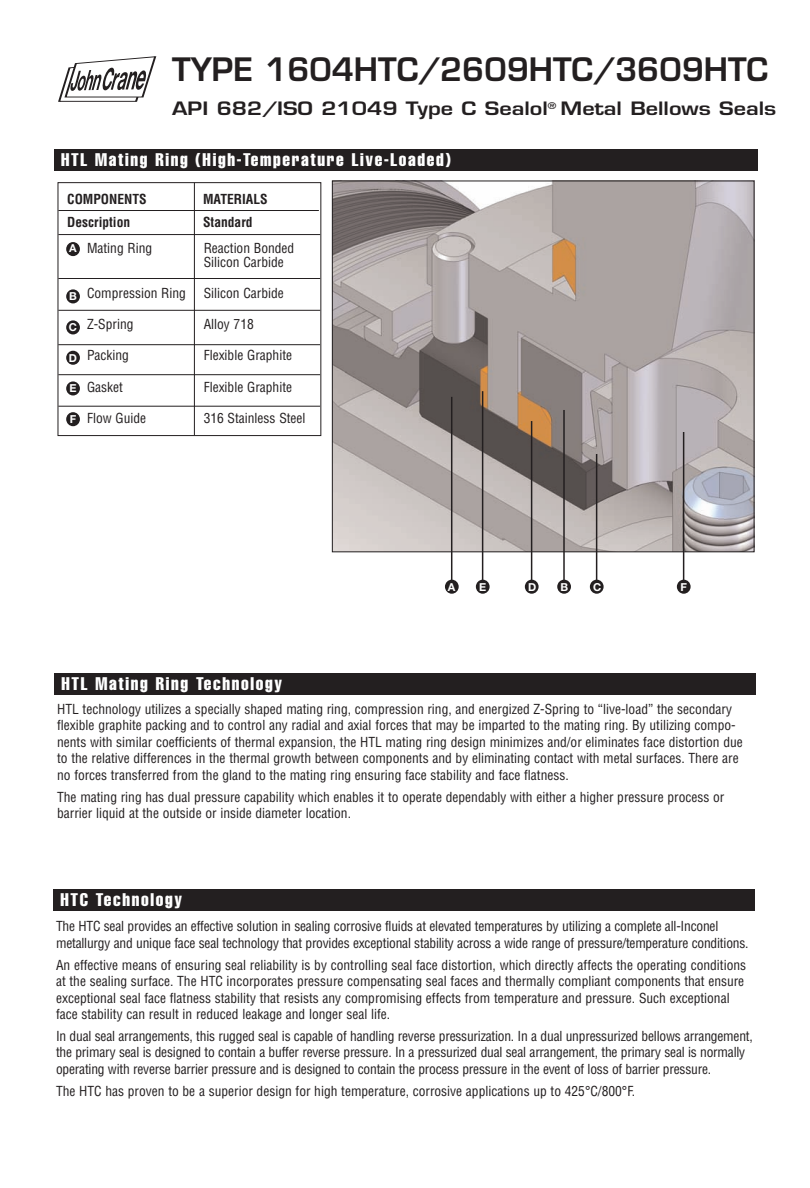
<style>
.page{position:relative;width:810px;height:1188px;background:#fff}
.page>*{position:absolute;margin:0;border:0;box-sizing:border-box;transform-origin:0 0}
.t1{font:600 31.5px "Eurostile";color:#231f20}
.t2{font:extra-condensed 18px "Helvetica";letter-spacing:.095em;color:#fff}
.t3{font:600 18px "Eurostile";color:#231f20;scale:1.2 1}
.t4{font:condensed 13.5px/16.5px "Helvetica";color:#231f20}
.t5{font:700 condensed 13.5px "Helvetica";color:#231f20}
.t6{font:700 10.95px "Helvetica Neue";color:#fff}
</style>
<div class="page">
<svg style="left:58px;top:56px;width:98px;height:46px"></svg>
<div style="left:54px;top:149px;width:704px;height:22px;background:#231f20"></div>
<div style="left:54px;top:889px;width:701px;height:22px;background:#231f20"></div>
<img style="left:334px;top:183px;width:418px;height:367px">
<div style="left:332px;top:181px;width:422px;height:371px;border:1px solid #231f20"></div>
<div style="left:58px;top:182px;width:263px;height:254px;border:1px solid #231f20"></div>
<hr style="left:58px;top:210px;width:261px;height:1px;background:#231f20">
<hr style="left:58px;top:234px;width:262px;height:1px;background:#231f20">
<hr style="left:58px;top:278px;width:262px;height:1px;background:#231f20">
<hr style="left:194px;top:183px;width:1px;height:252px;background:#231f20">
<hr style="left:58px;top:310px;width:262px;height:1px;background:#231f20">
<hr style="left:58px;top:344px;width:262px;height:1px;background:#231f20">
<hr style="left:58px;top:374px;width:262px;height:1px;background:#231f20">
<hr style="left:58px;top:406px;width:262px;height:1px;background:#231f20">
<div style="left:55px;top:673px;width:701px;height:22px;background:#231f20"></div>
<hr style="left:451px;top:397px;width:1px;height:184px;background:#231f20">
<div style="left:445px;top:580px;width:14px;height:14px;background:#231f20;border-radius:50%"></div>
<hr style="left:482px;top:391px;width:1px;height:190px;background:#231f20">
<div style="left:476px;top:580px;width:14px;height:14px;background:#231f20;border-radius:50%"></div>
<hr style="left:531px;top:421px;width:1px;height:160px;background:#231f20">
<div style="left:525px;top:580px;width:14px;height:14px;background:#231f20;border-radius:50%"></div>
<hr style="left:563px;top:410px;width:2px;height:171px;background:#231f20">
<div style="left:557px;top:580px;width:14px;height:14px;background:#231f20;border-radius:50%"></div>
<hr style="left:596px;top:454px;width:1px;height:127px;background:#231f20">
<div style="left:590px;top:580px;width:14px;height:14px;background:#231f20;border-radius:50%"></div>
<hr style="left:683px;top:432px;width:1px;height:149px;background:#231f20">
<div style="left:677px;top:580px;width:14px;height:14px;background:#231f20;border-radius:50%"></div>
<div style="left:66px;top:242px;width:14px;height:14px;background:#231f20;border-radius:50%"></div>
<div style="left:66px;top:289px;width:14px;height:14px;background:#231f20;border-radius:50%"></div>
<div style="left:66px;top:320px;width:14px;height:14px;background:#231f20;border-radius:50%"></div>
<div style="left:66px;top:351px;width:14px;height:14px;background:#231f20;border-radius:50%"></div>
<div style="left:66px;top:381px;width:14px;height:15px;background:#231f20;border-radius:50%"></div>
<div style="left:66px;top:412px;width:14px;height:14px;background:#231f20;border-radius:50%"></div>
<h1 class="t1" style="left:172px;top:57px;width:598px">TYPE 1604HTC/2609HTC/3609HTC</h1>
<h2 class="t3" style="left:172px;top:102px;width:505px">API 682/ISO 21049 Type C Sealol<sup>®</sup> Metal Bellows Seals</h2>
<h2 class="t2" style="left:61px;top:153px;width:391px">HTL Mating Ring (High-Temperature Live-Loaded)</h2>
<p class="t5" style="left:67px;top:192px;width:81px">COMPONENTS</p>
<p class="t5" style="left:203px;top:192px;width:66px">MATERIALS</p>
<p class="t5" style="left:67px;top:214px;width:64px">Description</p>
<p class="t5" style="left:203px;top:214px;width:51px">Standard</p>
<p class="t4" style="left:87px;top:240px;width:67px">Mating Ring</p>
<p class="t4" style="left:204px;top:242px;width:92px;line-height:13.5px">Reaction Bonded<br>Silicon Carbide</p>
<p class="t4" style="left:87px;top:285px;width:100px">Compression Ring</p>
<p class="t4" style="left:204px;top:285px;width:82px">Silicon Carbide</p>
<p class="t4" style="left:87px;top:316px;width:48px">Z-Spring</p>
<p class="t4" style="left:204px;top:316px;width:52px">Alloy 718</p>
<p class="t4" style="left:87px;top:348px;width:43px">Packing</p>
<p class="t4" style="left:204px;top:348px;width:90px">Flexible Graphite</p>
<p class="t4" style="left:87px;top:379px;width:37px">Gasket</p>
<p class="t4" style="left:204px;top:379px;width:90px">Flexible Graphite</p>
<p class="t4" style="left:87px;top:410px;width:61px">Flow Guide</p>
<p class="t4" style="left:204px;top:410px;width:103px">316 Stainless Steel</p>
<p class="t6" style="left:69px;top:242px;width:9px">A</p>
<p class="t6" style="left:69px;top:289px;width:9px">B</p>
<p class="t6" style="left:69px;top:320px;width:10px">C</p>
<p class="t6" style="left:69px;top:351px;width:10px">D</p>
<p class="t6" style="left:69px;top:381px;width:9px">E</p>
<p class="t6" style="left:70px;top:413px;width:8px">F</p>
<p class="t6" style="left:448px;top:581px;width:9px">A</p>
<p class="t6" style="left:479px;top:581px;width:9px">E</p>
<p class="t6" style="left:528px;top:581px;width:10px">D</p>
<p class="t6" style="left:560px;top:581px;width:9px">B</p>
<p class="t6" style="left:593px;top:581px;width:10px">C</p>
<p class="t6" style="left:680px;top:581px;width:8px">F</p>
<h2 class="t2" style="left:61px;top:677px;width:222px">HTL Mating Ring Technology</h2>
<p class="t4" style="left:57px;top:701px;width:687px">HTL technology utilizes a specially shaped mating ring, compression ring, and energized Z-Spring to “live-load” the secondary flexible graphite packing and to control any radial and axial forces that may be imparted to the mating ring. By utilizing compo&shy;nents with similar coefficients of thermal expansion, the HTL mating ring design minimizes and/or eliminates face distortion due to the relative differences in the thermal growth between components and by eliminating contact with metal surfaces. There are no forces transferred from the gland to the mating ring ensuring face stability and face flatness.</p>
<p class="t4" style="left:57px;top:789px;width:669px">The mating ring has dual pressure capability which enables it to operate dependably with either a higher pressure process or barrier liquid at the outside or inside diameter location.</p>
<h2 class="t2" style="left:60px;top:893px;width:123px">HTC Technology</h2>
<p class="t4" style="left:56px;top:918px;width:694px">The HTC seal provides an effective solution in sealing corrosive fluids at elevated temperatures by utilizing a complete all-Inconel metallurgy and unique face seal technology that provides exceptional stability across a wide range of pressure/temperature conditions.</p>
<p class="t4" style="left:56px;top:957px;width:692px">An effective means of ensuring seal reliability is by controlling seal face distortion, which directly affects the operating conditions at the sealing surface. The HTC incorporates pressure compensating seal faces and thermally compliant components that ensure exceptional seal face flatness stability that resists any compromising effects from temperature and pressure. Such exceptional face stability can result in reduced leakage and longer seal life.</p>
<p class="t4" style="left:56px;top:1028px;width:698px">In dual seal arrangements, this rugged seal is capable of handling reverse pressurization. In a dual unpressurized bellows arrangement, the primary seal is designed to contain a buffer reverse pressure. In a pressurized dual seal arrangement, the primary seal is normally operating with reverse barrier pressure and is designed to contain the process pressure in the event of loss of barrier pressure.</p>
<p class="t4" style="left:56px;top:1083px;width:581px">The HTC has proven to be a superior design for high temperature, corrosive applications up to 425°C/800°F.</p>
</div>
